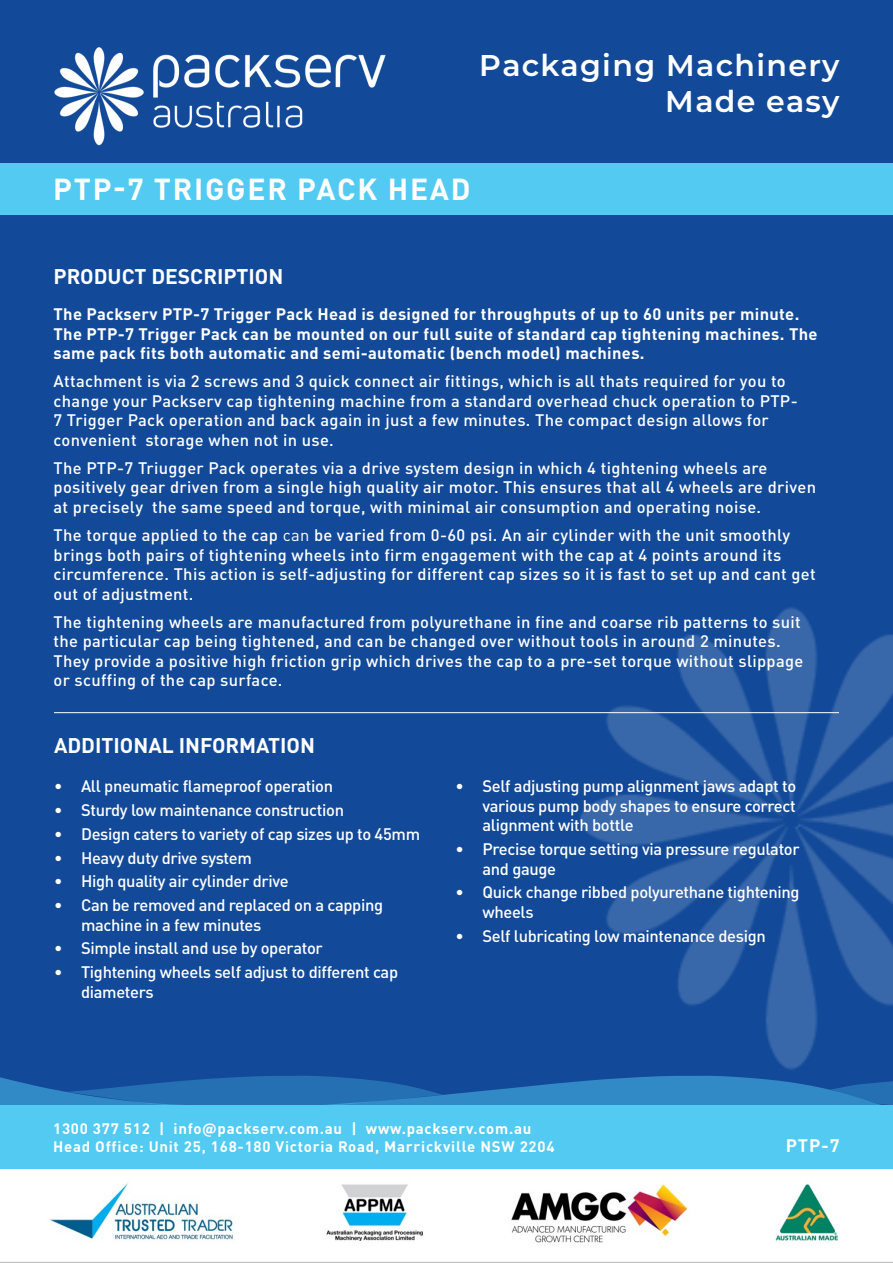
<style>
.page{position:relative;width:893px;height:1263px;background:#fff}
.page>*{position:absolute;margin:0;border:0;box-sizing:border-box;transform-origin:0 0}
.t1{font:100 30px/36px "Montserrat";letter-spacing:.05em;color:#fff;text-align:right}
.t2{font:700 30px "DINOT";letter-spacing:.06em;color:#fff}
.t3{font:700 21px "DINOT";color:#fff}
.t4{font:700 18px "DINOT";color:#fff}
.t5{font:500 16.5px/19.5px "DINOT";letter-spacing:.02em;color:#fff}
.t6{font:500 16.5px/19.5px "DINOT";letter-spacing:-.02em;color:#fff}
.t7{font:700 16.5px/19.5px "DINOT";letter-spacing:.02em;color:#fff}
.t8{font:700 15px/18px "DINOT";letter-spacing:.05em;color:#fff}
.s1{font-weight:400}
</style>
<div class="page">
<div style="left:0;top:0;width:893px;height:1227px;background:#124a99"></div>
<svg style="left:0;top:1077px;width:512px;height:28px;fill:#3189c5"></svg>
<svg style="left:67px;top:1076px;width:376px;height:29px"></svg>
<div style="left:0;top:1105px;width:893px;height:64px;background:#52caf2"></div>
<div style="left:0;top:164px;width:893px;height:51px;background:#52caf2"></div>
<img style="left:54px;top:47px;width:332px;height:99px">
<img style="left:0;top:1169px;width:893px;height:94px">
<img style="left:512px;top:607px;width:381px;height:498px">
<hr style="left:54px;top:712px;width:785px;height:1px;background:#fff">
<h1 class="t1" style="left:479px;top:46px;width:361px">Packaging Machinery<br>Made easy</h1>
<p class="t2" style="left:53px;top:170px;width:419px">PTP-7 TRIGGER PACK HEAD</p>
<p class="t3" style="left:54px;top:263px;width:231px">PRODUCT DESCRIPTION</p>
<p class="t7" style="left:54px;top:304px;width:765px">The Packserv PTP-7 Trigger Pack Head is designed for throughputs of up to 60 units per minute.<br>The PTP-7 Trigger Pack can be mounted on our full suite of standard cap tightening machines. The same pack fits both automatic and semi-automatic (bench model) machines.</p>
<p class="t5" style="left:54px;top:371px;width:746px">Attachment is via 2 screws and 3 quick connect air fittings, which is all thats required for you to change your Packserv cap tightening machine from a standard overhead chuck operation to PTP-7 Trigger Pack operation and back again in just a few minutes. The compact design allows for convenient storage when not in use.</p>
<p class="t5" style="left:54px;top:458px;width:764px">The PTP-7 Triugger Pack operates via a drive system design in which 4 tightening wheels are positively gear driven from a single high quality air motor. This ensures that all 4 wheels are driven at precisely the same speed and torque, with minimal air consumption and operating noise.</p>
<p class="t5" style="left:54px;top:525px;width:764px">The torque applied to the cap <span class="s1">can</span> be varied from 0-60 psi. An air cylinder with the unit smoothly brings both pairs of tightening wheels into firm engagement with the cap at 4 points around its circumference. This action is self-adjusting for different cap sizes so it is fast to set up and cant get out of adjustment.</p>
<p class="t5" style="left:54px;top:611px;width:751px">The tightening wheels are manufactured from polyurethane in fine and coarse rib patterns to suit the particular cap being tightened, and can be changed over without tools in around 2 minutes.<br>They provide a positive high friction grip which drives the cap to a pre-set torque without slippage or scuffing of the cap surface.</p>
<p class="t3" style="left:54px;top:732px;width:263px">ADDITIONAL INFORMATION</p>
<p class="t6" style="left:54px;top:776px;width:281px">• All pneumatic flameproof operation</p>
<p class="t6" style="left:54px;top:800px;width:292px">• Sturdy low maintenance construction</p>
<p class="t6" style="left:54px;top:824px;width:368px">• Design caters to variety of cap sizes up to 45mm</p>
<p class="t6" style="left:54px;top:848px;width:199px">• Heavy duty drive system</p>
<p class="t6" style="left:54px;top:871px;width:236px">• High quality air cylinder drive</p>
<p class="t6" style="left:81px;top:895px;width:304px;text-indent:-27px">• Can be removed and replaced on a capping machine in a few minutes</p>
<p class="t6" style="left:54px;top:938px;width:270px">• Simple install and use by operator</p>
<p class="t6" style="left:81px;top:962px;width:319px;text-indent:-27px">• Tightening wheels self adjust to different cap diameters</p>
<p class="t5" style="left:482px;top:776px;width:315px;text-align:justify;text-indent:-27px">• Self adjusting pump alignment jaws adapt to various pump body shapes to ensure correct alignment with bottle</p>
<p class="t6" style="left:482px;top:839px;width:319px;text-indent:-27px">• Precise torque setting via pressure regulator and gauge</p>
<p class="t6" style="left:482px;top:882px;width:319px;text-indent:-27px">• Quick change ribbed polyurethane tightening wheels</p>
<p class="t6" style="left:455px;top:926px;width:312px">• Self lubricating low maintenance design</p>
<p class="t8" style="left:53px;top:1119px;width:503px">1300 377 512 | info@packserv.com.au | www.packserv.com.au<br>Head Office: Unit 25, 168-180 Victoria Road, Marrickville NSW 2204</p>
<p class="t4" style="left:786px;top:1133px;width:55px">PTP-7</p>
</div>
